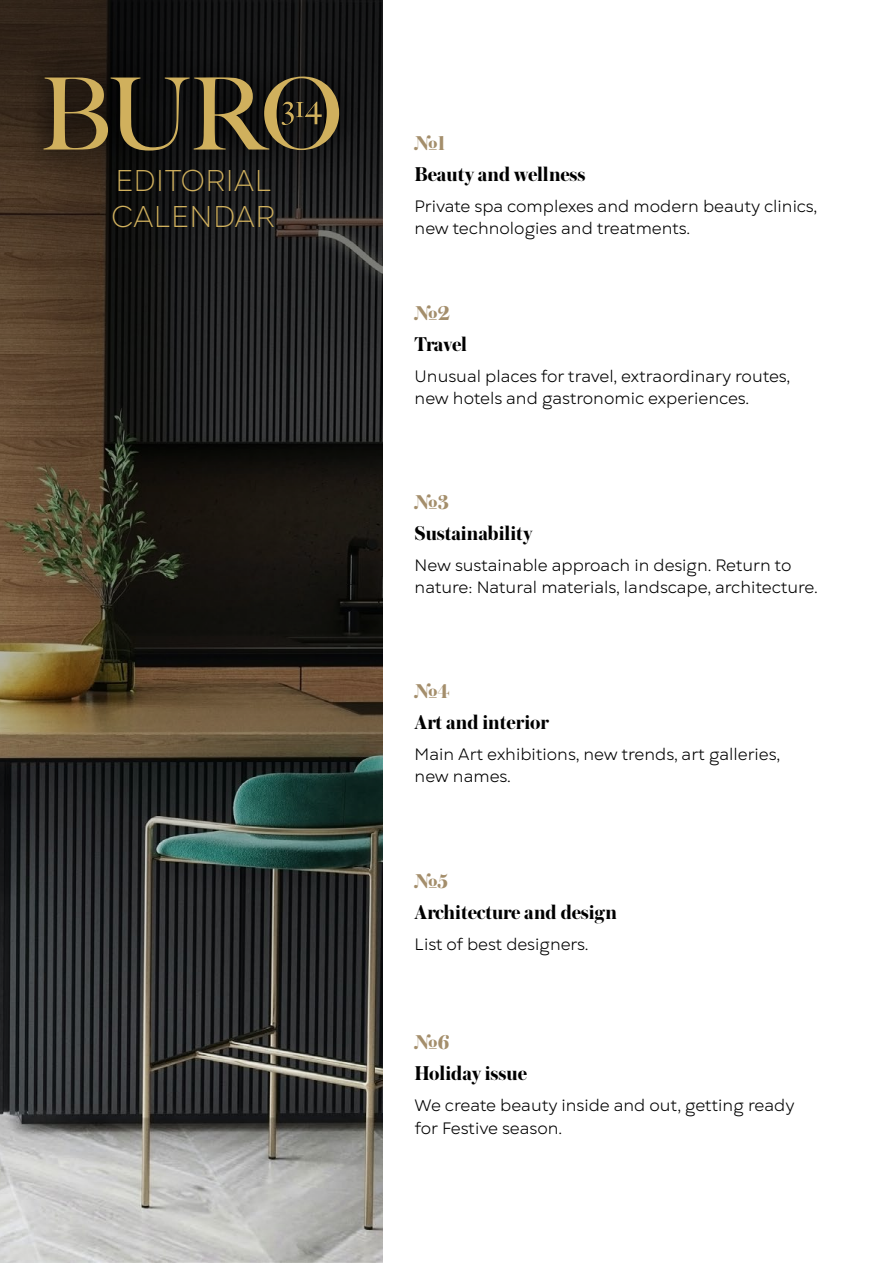
<style>
.page{position:relative;width:893px;height:1263px;background:#fff}
.page>*{position:absolute;margin:0;border:0;box-sizing:border-box;transform-origin:0 0}
.t1{font:300 30px/36px "Gogh";color:#d0b05d}
.t2{font:700 21px "Austin Cyr";letter-spacing:-.005em;color:#000}
.t3{font:700 21px "Austin Cyr";color:#a48e6b}
.t4{font:16.5px/22.5px "Gogh";color:#000}
</style>
<div class="page">
<svg style="left:0;top:0;width:383px;height:1263px;background:#423f38"></svg>
<svg style="left:21px;top:50px;width:344px;height:127px;background:#1c1815"></svg>
<svg style="left:44px;top:77px;width:295px;height:74px;background:#4d4227"></svg>
<h1 class="t1" style="left:111px;top:164px;width:166px">EDITORIAL<br>CALENDAR</h1>
<p class="t3" style="left:415px;top:128px;width:32px">№1</p>
<p class="t2" style="left:415px;top:159px;width:172px">Beauty and wellness</p>
<p class="t4" style="left:415px;top:195px;width:404px">Private spa complexes and modern beauty clinics, new technologies and treatments.</p>
<p class="t3" style="left:415px;top:298px;width:37px">№2</p>
<p class="t2" style="left:415px;top:329px;width:54px">Travel</p>
<p class="t4" style="left:415px;top:365px;width:377px">Unusual places for travel, extraordinary routes, new hotels and gastronomic experiences.</p>
<p class="t3" style="left:415px;top:487px;width:36px">№3</p>
<p class="t2" style="left:415px;top:518px;width:119px">Sustainability</p>
<p class="t4" style="left:415px;top:554px;width:405px">New sustainable approach in design. Return to nature: Natural materials, landscape, architecture.</p>
<p class="t3" style="left:415px;top:676px;width:36px">№4</p>
<p class="t2" style="left:415px;top:707px;width:136px">Art and interior</p>
<p class="t4" style="left:415px;top:743px;width:367px">Main Art exhibitions, new trends, art galleries, new names.</p>
<p class="t3" style="left:415px;top:866px;width:35px">№5</p>
<p class="t2" style="left:415px;top:897px;width:204px">Architecture and design</p>
<p class="t4" style="left:415px;top:934px;width:175px">List of best designers.</p>
<p class="t3" style="left:415px;top:1027px;width:36px">№6</p>
<p class="t2" style="left:415px;top:1058px;width:114px">Holiday issue</p>
<p class="t4" style="left:415px;top:1095px;width:381px">We create beauty inside and out, getting ready for Festive season.</p>
</div>
